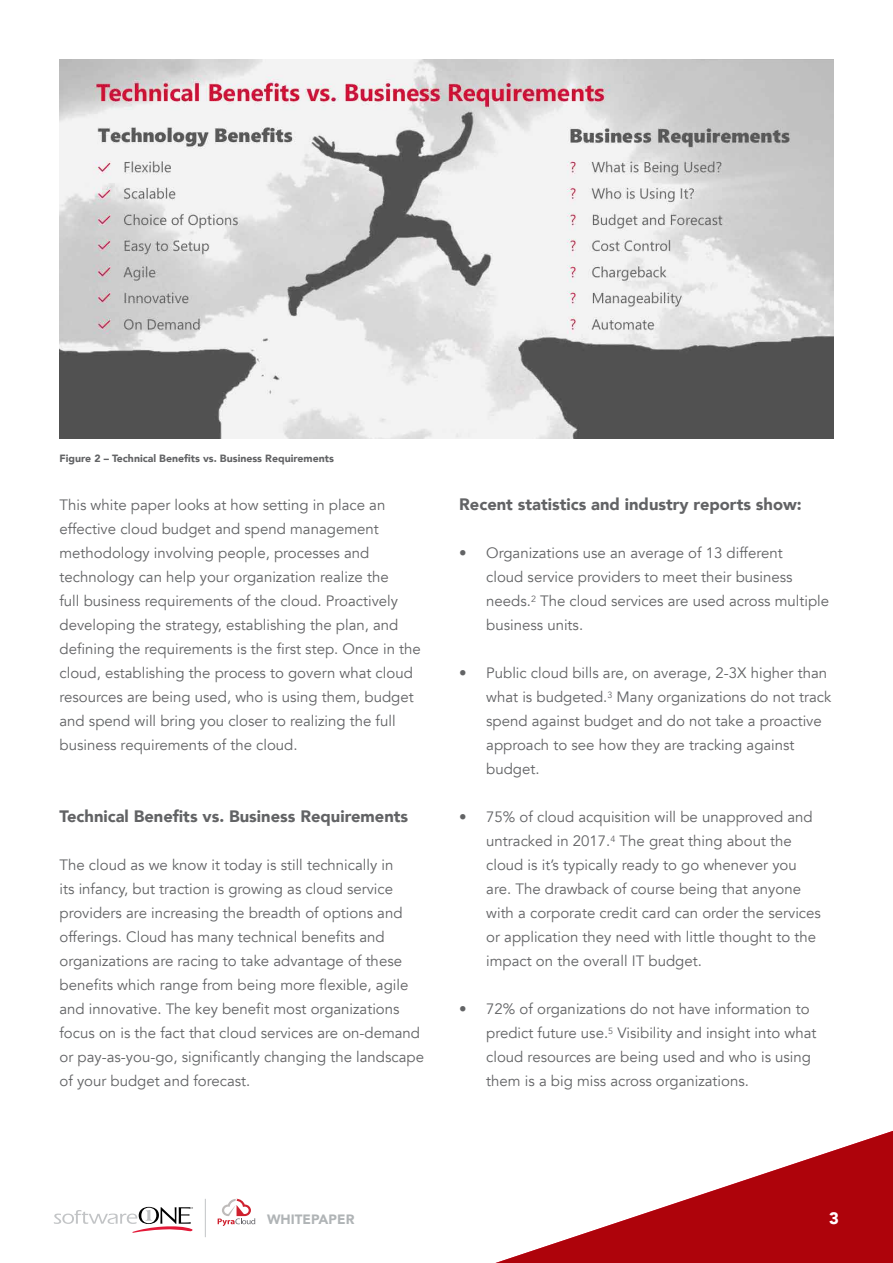
<style>
.page{position:relative;width:893px;height:1263px;background:#fff}
.page>*{position:absolute;margin:0;border:0;box-sizing:border-box;transform-origin:0 0}
.t1{font:900 16.5px "Avenir";color:#626365}
.t2{font:900 16.5px "Avenir";color:#fff}
.t3{font:15px/24px "Avenir";color:#626365}
.t4{font:900 13.5px "Avenir";color:#b0b4b6}
.t5{font:900 10.5px "Avenir";color:#626365}
</style>
<div class="page">
<svg style="left:54px;top:1207px;width:139px;height:26px"></svg>
<hr style="left:205px;top:1199px;width:1px;height:38px;background:#c2c4c6">
<svg style="left:218px;top:1199px;width:37px;height:27px"></svg>
<img style="left:60px;top:60px;width:773px;height:378px">
<svg style="left:495px;top:1131px;width:398px;height:132px"></svg>
<p class="t5" style="left:60px;top:450px;width:276px">Figure 2 – Technical Benefits vs. Business Requirements</p>
<p class="t3" style="left:60px;top:493px;width:363px">This white paper looks at how setting in place an effective cloud budget and spend management methodology involving people, processes and technology can help your organization realize the<br>full business requirements of the cloud. Proactively developing the strategy, establishing the plan, and defining the requirements is the first step. Once in the cloud, establishing the process to govern what cloud resources are being used, who is using them, budget and spend will bring you closer to realizing the full business requirements of the cloud.</p>
<p class="t1" style="left:60px;top:802px;width:350px">Technical Benefits vs. Business Requirements</p>
<p class="t3" style="left:60px;top:853px;width:366px">The cloud as we know it today is still technically in<br>its infancy, but traction is growing as cloud service providers are increasing the breadth of options and offerings. Cloud has many technical benefits and organizations are racing to take advantage of these benefits which range from being more flexible, agile and innovative. The key benefit most organizations focus on is the fact that cloud services are on-demand or pay-as-you-go, significantly changing the landscape of your budget and forecast.</p>
<p class="t1" style="left:459px;top:490px;width:344px">Recent statistics and industry reports show:</p>
<p class="t3" style="left:486px;top:541px;width:344px;text-indent:-27px">• Organizations use an average of 13 different<br>cloud service providers to meet their business needs.<sup>2</sup> The cloud services are used across multiple business units.</p>
<p class="t3" style="left:486px;top:661px;width:347px;text-indent:-27px">• Public cloud bills are, on average, 2-3X higher than what is budgeted.<sup>3</sup> Many organizations do not track spend against budget and do not take a proactive approach to see how they are tracking against budget.</p>
<p class="t3" style="left:486px;top:805px;width:336px;text-indent:-27px">• 75% of cloud acquisition will be unapproved and untracked in 2017.<sup>4</sup> The great thing about the cloud is it’s typically ready to go whenever you are. The drawback of course being that anyone with a corporate credit card can order the services or application they need with little thought to the impact on the overall IT budget.</p>
<p class="t3" style="left:486px;top:997px;width:332px;text-indent:-27px">• 72% of organizations do not have information to predict future use.<sup>5</sup> Visibility and insight into what cloud resources are being used and who is using them is a big miss across organizations.</p>
<p class="t4" style="left:267px;top:1208px;width:89px">WHITEPAPER</p>
<p class="t2" style="left:829px;top:1204px;width:11px">3</p>
</div>
